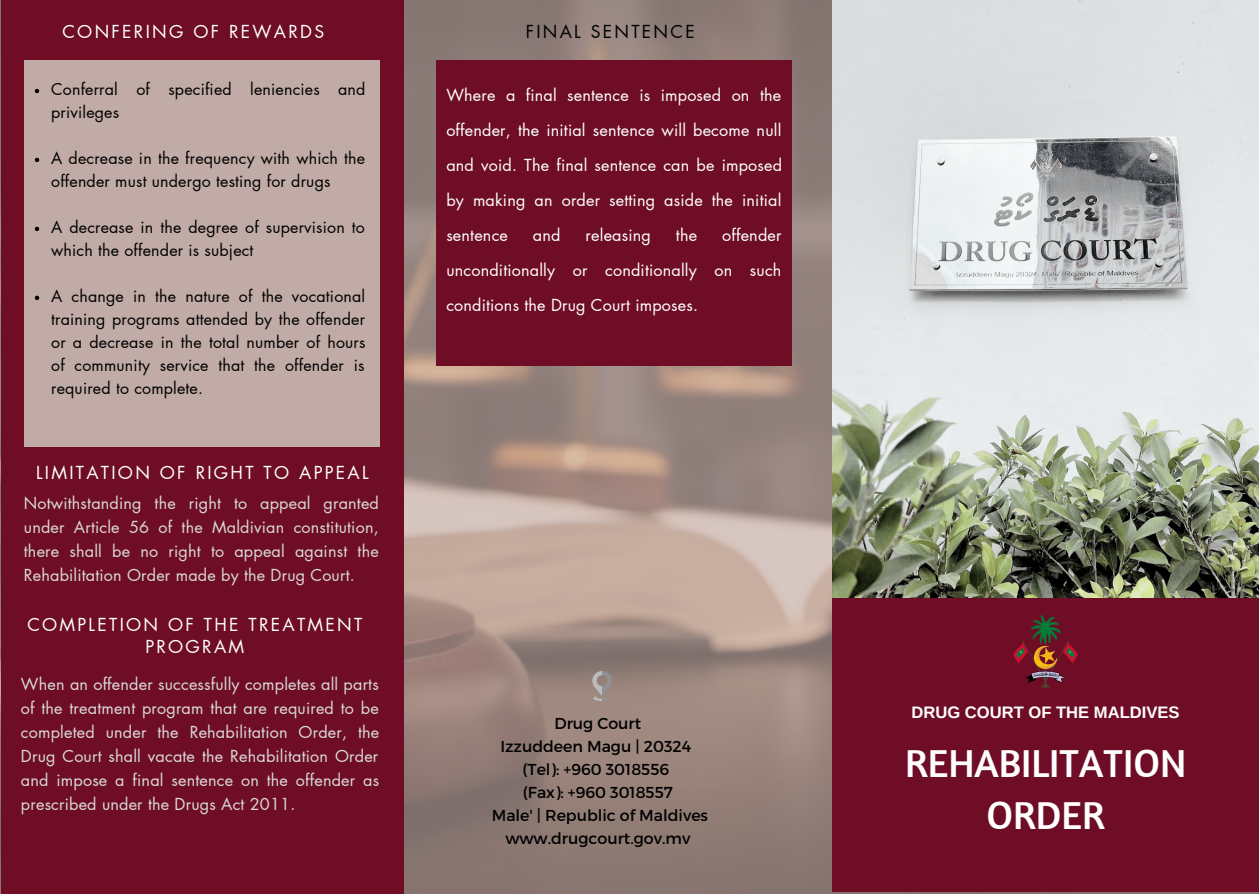
<style>
.page{position:relative;width:1259px;height:894px;background:#fff}
.page>*{position:absolute;margin:0;border:0;box-sizing:border-box;transform-origin:0 0}
.t1{font:39.9px "Amaranth";color:#fff}
.t2{font:17.55px/21.9px "Futura LT Pro";letter-spacing:.13em;color:#fff;text-align:center}
.t3{font:17.55px "Futura LT Pro";letter-spacing:.13em;color:#000}
.t4{font:700 16.65px "Arimo";color:#fff}
.t5{font:16.2px/24px "Futura LT Pro";letter-spacing:.01em;color:#d9d9d9;text-align:justify}
.t6{font:16.2px/35px "Futura LT Pro";letter-spacing:.01em;color:#fff;text-align:justify}
.t7{font:16.05px/23px "Futura LT Pro";letter-spacing:.01em;color:#000}
.t8{font:15.75px/23px "Montserrat";color:#000;text-align:center}
</style>
<div class="page">
<img style="left:0;top:0;width:1258px;height:893px">
<div style="left:1px;top:0;width:402px;height:892px;background:#6e0d25"></div>
<img style="left:832px;top:0;width:426px;height:598px">
<img style="left:583px;top:666px;width:38px;height:38px">
<div style="left:832px;top:598px;width:426px;height:293px;background:#6e0d25"></div>
<img style="left:1013px;top:615px;width:64px;height:72px">
<div style="left:436px;top:60px;width:356px;height:306px;background:#6e0d25"></div>
<div style="left:24px;top:60px;width:355px;height:386px;background:#c1aba6"></div>
<svg style="left:35px;top:89px;width:4px;height:4px"></svg>
<svg style="left:35px;top:158px;width:4px;height:4px"></svg>
<svg style="left:35px;top:227px;width:4px;height:4px"></svg>
<svg style="left:35px;top:295px;width:4px;height:5px"></svg>
<p class="t2" style="left:62px;top:21px;width:263px">CONFERING OF REWARDS</p>
<p class="t7" style="left:51px;top:79px;width:316px">Conferral of specified leniencies and privileges</p>
<p class="t7" style="left:51px;top:147px;width:315px">A decrease in the frequency with which the offender must undergo testing for drugs</p>
<p class="t7" style="left:51px;top:216px;width:315px">A decrease in the degree of supervision to which the offender is subject</p>
<p class="t7" style="left:51px;top:285px;width:316px;text-align:justify">A change in the nature of the vocational training programs attended by the offender or a decrease in the total number of hours of community service that the offender is required to complete.</p>
<p class="t2" style="left:36px;top:462px;width:334px">LIMITATION OF RIGHT TO APPEAL</p>
<p class="t5" style="left:24px;top:491px;width:356px">Notwithstanding the right to appeal granted under Article 56 of the Maldivian constitution, there shall be no right to appeal against the Rehabilitation Order made by the Drug Court.</p>
<p class="t2" style="left:27px;top:614px;width:336px">COMPLETION OF THE TREATMENT<br>PROGRAM</p>
<p class="t5" style="left:21px;top:672px;width:360px">When an offender successfully completes all parts of the treatment program that are required to be completed under the Rehabilitation Order, the Drug Court shall vacate the Rehabilitation Order and impose a final sentence on the offender as prescribed under the Drugs Act 2011.</p>
<p class="t3" style="left:526px;top:23px;width:170px">FINAL SENTENCE</p>
<p class="t6" style="left:446px;top:78px;width:337px">Where a final sentence is imposed on the offender, the initial sentence will become null and void. The final sentence can be imposed by making an order setting aside the initial sentence</p>
<p class="t6" style="left:446px;top:218px;width:337px;text-indent:276px">offender unconditionally or conditionally on such conditions the Drug Court imposes.</p>
<p class="t6" style="left:533px;top:218px;width:29px">and</p>
<p class="t6" style="left:585px;top:218px;width:67px">releasing</p>
<p class="t6" style="left:676px;top:218px;width:23px">the</p>
<p class="t8" style="left:554px;top:710px;width:88px">Drug Court</p>
<p class="t8" style="left:500px;top:733px;width:192px">Izzuddeen Magu | 20324</p>
<p class="t8" style="left:522px;top:756px;width:148px">(Tel): +960 3018556</p>
<p class="t8" style="left:523px;top:779px;width:151px">(Fax): +960 3018557</p>
<p class="t8" style="left:492px;top:802px;width:218px">Male' | Republic of Maldives www.drugcourt.gov.mv</p>
<p class="t4" style="left:911px;top:702px;width:269px">DRUG COURT OF THE MALDIVES</p>
<p class="t1" style="left:905px;top:737px;width:283px">REHABILITATION</p>
<p class="t1" style="left:986px;top:790px;width:120px">ORDER</p>
</div>
